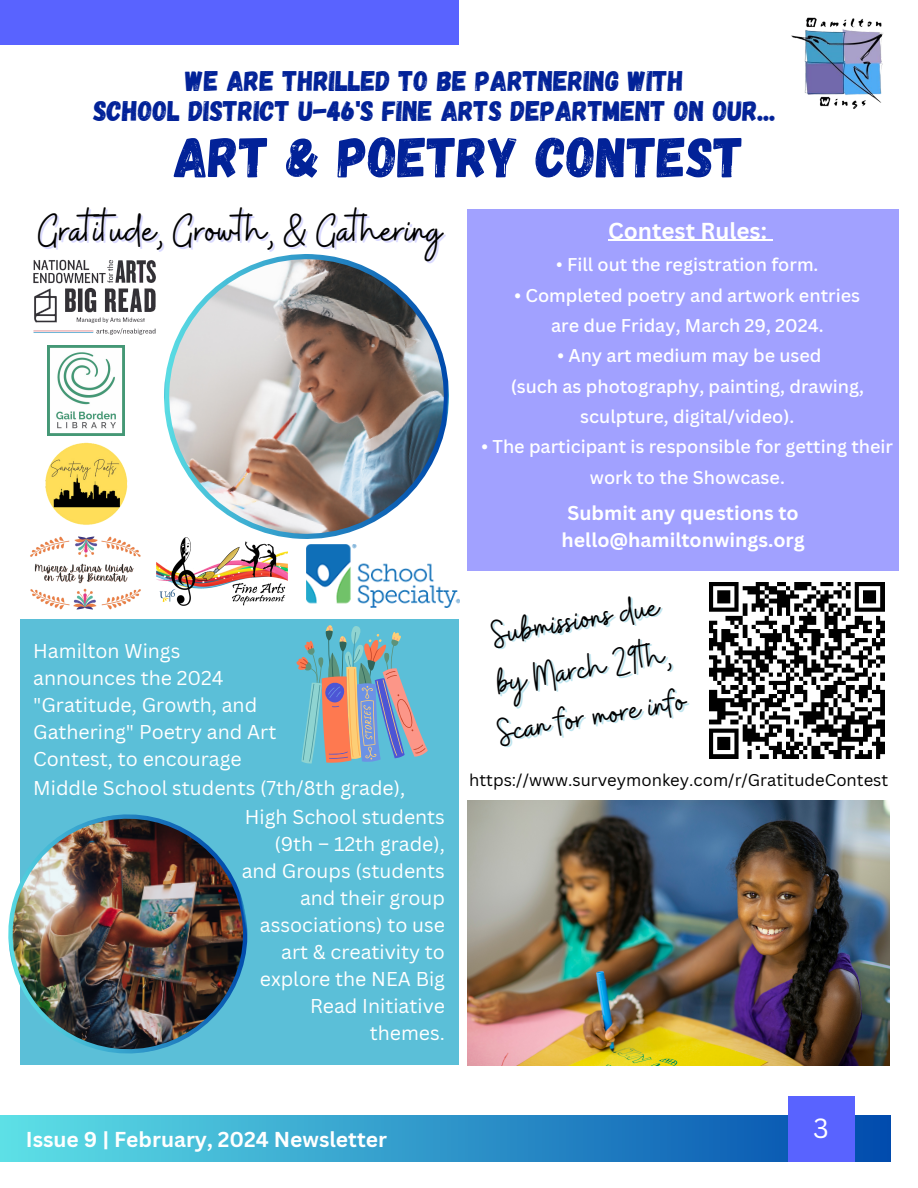
<style>
.page{position:relative;width:918px;height:1188px;background:#fff}
.page>*{position:absolute;margin:0;border:0;box-sizing:border-box;transform-origin:0 0}
.t1{font:56.85px "Gagalin";color:#022298}
.t2{font:46.95px "Buffalo";color:#000}
.t3{font:40.35px "Buffalo";color:#000}
.t4{font:28.35px/30.3px "Gagalin";color:#022298;text-align:center}
.t5{font:27px "Canva Sans";color:#fff}
.t6{font:700 22.5px "Canva Sans";color:#fff}
.t7{font:700 21px "Canva Sans";color:#fff}
.t8{font:19.5px/27px "Canva Sans";color:#fff}
.t9{font:700 19.5px/27px "Canva Sans";color:#fff;text-align:center}
.t10{font:500 18px/30.3px "Canva Sans";color:#fff;text-align:center}
.t11{font:16.65px "Canva Sans";color:#000}
.s1{font-weight:400}
</style>
<div class="page">
<div style="left:0;top:0;width:459px;height:45px;background:#5963ff"></div>
<img style="left:468px;top:801px;width:422px;height:264px">
<div style="left:0;top:1116px;width:890px;height:46px;background:linear-gradient(to right,#5de0e6,#024bae)"></div>
<div style="left:788px;top:1096px;width:66px;height:66px;background:#5963ff"></div>
<div style="left:468px;top:209px;width:431px;height:361px;background:#a1a1ff"></div>
<div style="left:20px;top:619px;width:439px;height:446px;background:#5bbfd8"></div>
<img style="left:8px;top:814px;width:240px;height:240px">
<img style="left:164px;top:254px;width:285px;height:285px">
<svg style="left:296px;top:625px;width:132px;height:139px"></svg>
<img style="left:33px;top:254px;width:139px;height:92px">
<img style="left:156px;top:533px;width:132px;height:73px">
<img style="left:45px;top:442px;width:83px;height:83px">
<img style="left:30px;top:536px;width:111px;height:74px">
<img style="left:48px;top:346px;width:76px;height:90px">
<img style="left:791px;top:17px;width:92px;height:92px">
<img style="left:709px;top:583px;width:176px;height:175px">
<img style="left:307px;top:544px;width:153px;height:63px">
<hr style="left:608px;top:240px;width:159px;height:1px;background:#fff">
<h3 class="t4" style="left:93px;top:64px;width:684px">WE ARE THRILLED TO BE PARTNERING WITH<br>SCHOOL DISTRICT U-46'S FINE ARTS DEPARTMENT ON OUR...</h3>
<p class="t1" style="left:174px;top:120px;width:571px">ART &amp; POETRY CONTEST</p>
<p class="t2" style="left:38px;top:200px;width:405px">Gratitude, Growth, &amp; Gathering</p>
<p class="t8" style="left:33px;top:637px;width:245px">Hamilton Wings announces the 2024 "Gratitude, Growth, and<br>Gathering" Poetry and Art<br>Contest, to encourage</p>
<p class="t8" style="left:33px;top:774px;width:374px">Middle School students (7th/8th grade),</p>
<p class="t8" style="left:242px;top:803px;width:205px;text-align:right">High School students (9th – 12th grade), and Groups (students and their group associations) to use art &amp; creativity to explore the NEA Big<br>Read Initiative themes.</p>
<p class="t6" style="left:608px;top:215px;width:160px">Contest Rules:</p>
<p class="t10" style="left:556px;top:249px;width:264px"><span class="s1">•</span> Fill out the registration form.</p>
<p class="t10" style="left:515px;top:279px;width:347px">• Completed poetry and artwork entries</p>
<h5 class="t10" style="left:551px;top:310px;width:274px">are due Friday, March 29, 2024.</h5>
<h3 class="t10" style="left:558px;top:340px;width:266px">• Any art medium may be used</h3>
<p class="t10" style="left:511px;top:371px;width:355px">(such as photography, painting, drawing, sculpture, digital/video).</p>
<p class="t10" style="left:482px;top:431px;width:413px">• The participant is responsible for getting their work to the Showcase.</p>
<h5 class="t9" style="left:562px;top:499px;width:245px">Submit any questions to hello@hamiltonwings.org</h5>
<h6 class="t3" style="left:488px;top:609px;width:170px;rotate:-10deg">Submissions due</h6>
<p class="t3" style="left:492px;top:658px;width:178px;rotate:-10deg">by March 29th,</p>
<p class="t3" style="left:494px;top:707px;width:191px;rotate:-10deg">Scan for more info</p>
<p class="t11" style="left:469px;top:768px;width:421px">https://www.surveymonkey.com/r/GratitudeContest</p>
<h6 class="t7" style="left:26px;top:1125px;width:363px">Issue 9 | February, 2024 Newsletter</h6>
<h6 class="t5" style="left:813px;top:1110px;width:17px">3</h6>
</div>
